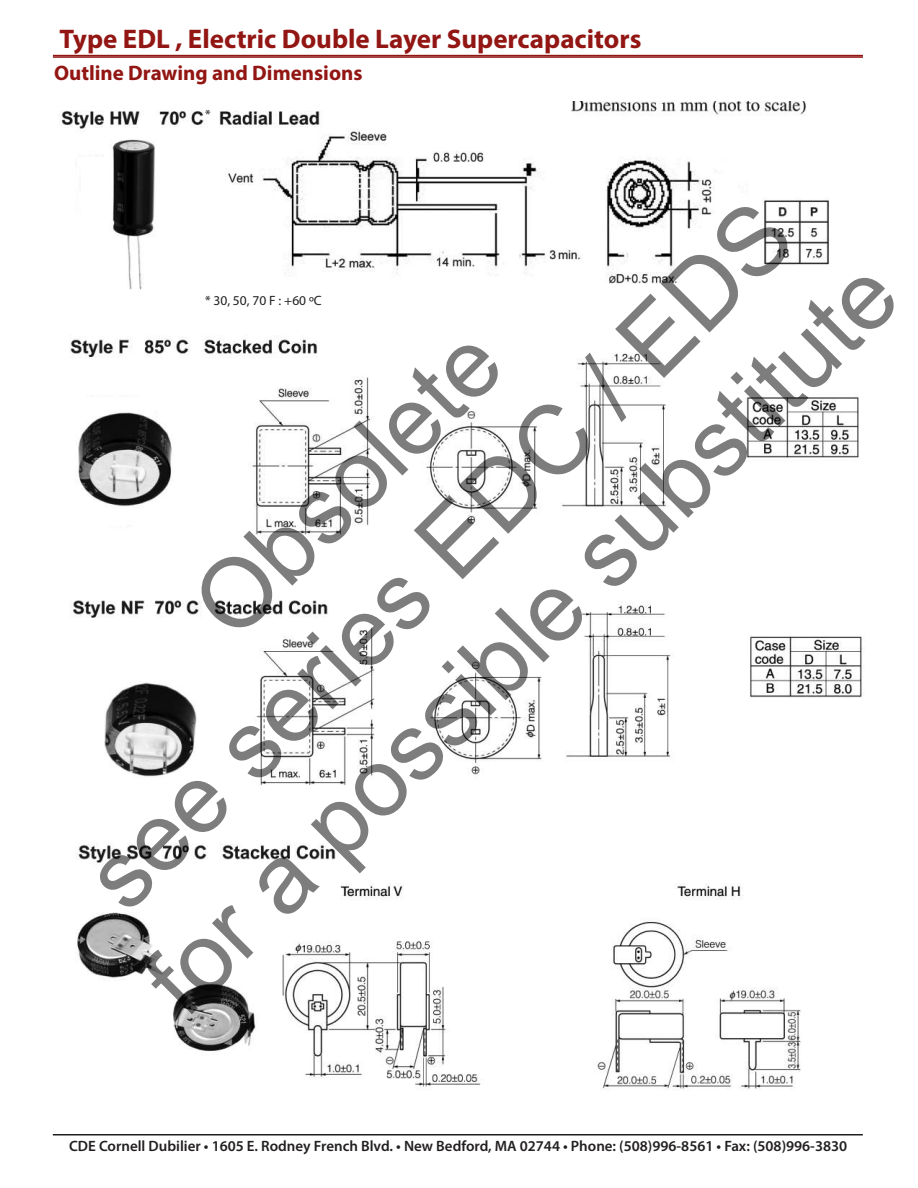
<style>
.page{position:relative;width:918px;height:1188px;background:#fff}
.page>*{position:absolute;margin:0;border:0;box-sizing:border-box;transform-origin:0 0}
.t1{font:96.75px/115.9px "Arial";color:rgb(0 0 0/.51);text-align:center}
.t2{font:700 27px "Myriad Pro";color:#921613}
.t3{font:700 21px "Myriad Pro";color:#921613}
.t4{font:600 15px "Myriad Pro";color:#221f1f}
.t5{font:13.5px "Myriad Pro";color:#221f1f}
</style>
<div class="page">
<hr style="left:53px;top:56px;width:810px;height:2px;background:#921613">
<hr style="left:53px;top:55px;width:810px;height:1px;background:#921613">
<hr style="left:53px;top:1134px;width:810px;height:1px;background:#221f1f">
<img style="left:61px;top:101px;width:802px;height:989px">
<h2 class="t2" style="left:60px;top:29px;width:584px">Type EDL , Electric Double Layer Supercapacitors</h2>
<h3 class="t3" style="left:54px;top:65px;width:310px">Outline Drawing and Dimensions</h3>
<p class="t5" style="left:205px;top:109px;width:7px">*</p>
<h1 class="t1" style="left:-37px;top:797px;width:1017px;rotate:-45deg">Obsolete<br>see series EDC / EDS for a possible substitute</h1>
<p class="t5" style="left:205px;top:295px;width:118px">* 30, 50, 70 F : +60 ºC</p>
<p class="t4" style="left:69px;top:1140px;width:780px">CDE Cornell Dubilier • 1605 E. Rodney French Blvd. • New Bedford, MA 02744 • Phone: (508)996-8561 • Fax: (508)996-3830</p>
</div>
